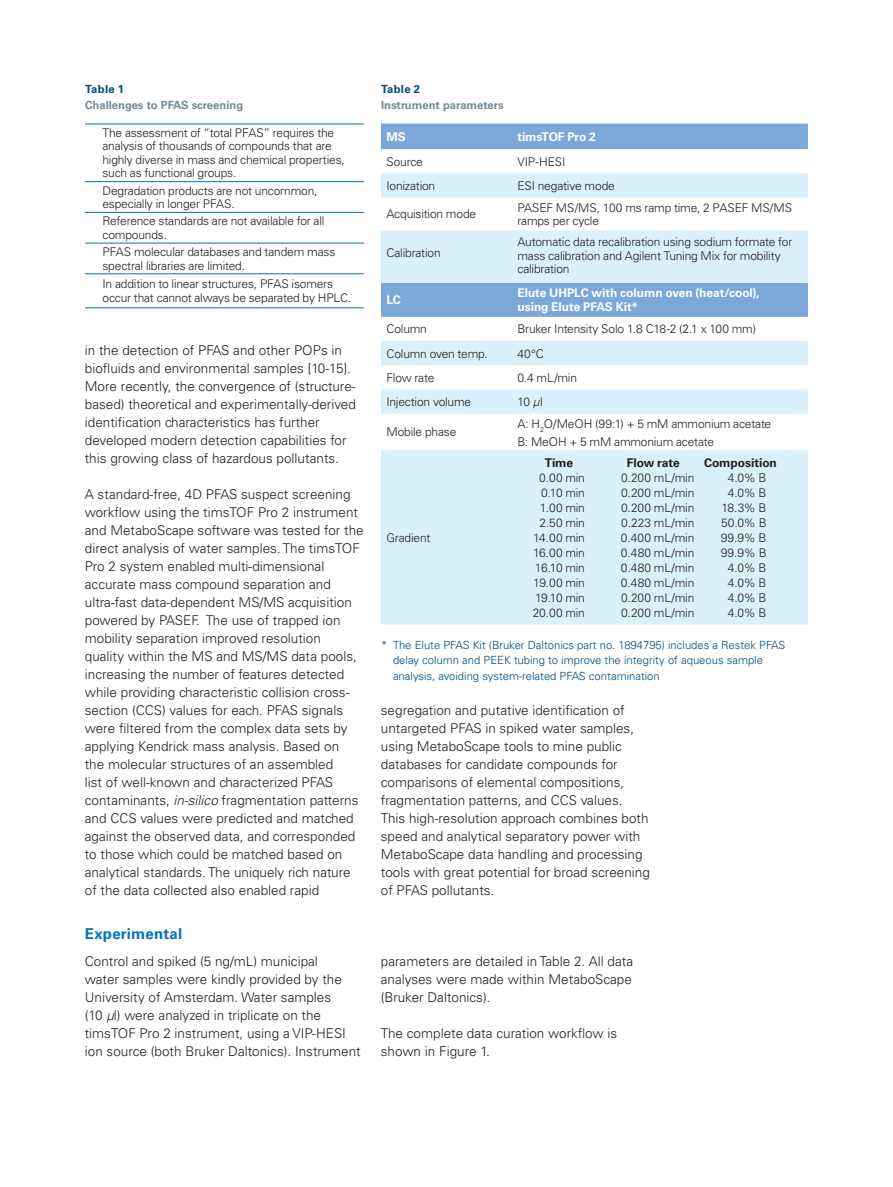
<style>
.page{position:relative;width:893px;height:1187px;background:#fff}
.page>*{position:absolute;margin:0;border:0;box-sizing:border-box;transform-origin:0 0}
.New_AN_Head3{font:700 15px "Univers LT Std";letter-spacing:.015em;color:#0072bc}
.t1{font:300 13.5px/18px "Univers LT Std";color:#231f20}
.Brochure_Table_Text{font:300 12px/13.5px "Univers LT Std";letter-spacing:-.015em;color:#231f20}
.Brochure_Table_Text-2{font:700 12px/14.4px "Univers LT Std";letter-spacing:-.005em;color:#fff}
.Brochure_Table_Text-3{font:700 12px "Univers LT Std";letter-spacing:-.005em;color:#231f20}
.t2{font:300 11.25px/15.8px "Univers LT Std";color:#004a7f}
.t3{font:700 11.25px "Univers LT Std";color:#738a95}
.Caption_Number{font:700 11.25px "Univers LT Std";letter-spacing:.025em;color:#004a7f}
.s1{font-style:italic}
</style>
<div class="page">
<hr style="left:85px;top:181px;width:279px;height:1px;background:#0072bc">
<hr style="left:85px;top:212px;width:279px;height:1px;background:#0072bc">
<hr style="left:85px;top:243px;width:279px;height:1px;background:#0072bc">
<hr style="left:85px;top:273px;width:279px;height:1px;background:#0072bc">
<hr style="left:85px;top:307px;width:279px;height:1px;background:#0072bc">
<hr style="left:85px;top:124px;width:279px;height:1px;background:#0072bc">
<div style="left:381px;top:123px;width:427px;height:26px;background:#7ca7d8"></div>
<svg style="left:381px;top:173px;width:427px;height:451px;fill:#d9f1fb"></svg>
<p class="Caption_Number" style="left:85px;top:83px;width:41px">Table 1</p>
<p class="t3" style="left:85px;top:98px;width:160px">Challenges to PFAS screening</p>
<p class="Brochure_Table_Text" style="left:102px;top:126px;width:244px">The assessment of “total PFAS” requires the analysis of thousands of compounds that are highly diverse in mass and chemical properties, such as functional groups.</p>
<p class="Brochure_Table_Text" style="left:102px;top:184px;width:217px">Degradation products are not uncommon, especially in longer PFAS.</p>
<p class="Brochure_Table_Text" style="left:102px;top:214px;width:224px">Reference standards are not available for all compounds.</p>
<p class="Brochure_Table_Text" style="left:102px;top:245px;width:234px">PFAS molecular databases and tandem mass spectral libraries are limited.</p>
<p class="Brochure_Table_Text" style="left:102px;top:277px;width:250px">In addition to linear structures, PFAS isomers occur that cannot always be separated by HPLC.</p>
<p class="t1" style="left:85px;top:341px;width:273px">in the detection of PFAS and other POPs in biofluids and environmental samples [10-15].<br>More recently, the convergence of (structure&shy;based) theoretical and experimentally-derived identification characteristics has further developed modern detection capabilities for this growing class of hazardous pollutants.</p>
<p class="t1" style="left:85px;top:485px;width:280px">A standard-free, 4D PFAS suspect screening workflow using the timsTOF Pro 2 instrument and MetaboScape software was tested for the direct analysis of water samples. The timsTOF Pro 2 system enabled multi-dimensional accurate mass compound separation and ultra-fast data-dependent MS/MS acquisition powered by PASEF. The use of trapped ion mobility separation improved resolution<br>quality within the MS and MS/MS data pools, increasing the number of features detected while providing characteristic collision cross&shy;section (CCS) values for each. PFAS signals were filtered from the complex data sets by applying Kendrick mass analysis. Based on<br>the molecular structures of an assembled<br>list of well-known and characterized PFAS contaminants, <span class="s1">in-silico</span> fragmentation patterns and CCS values were predicted and matched against the observed data, and corresponded to those which could be matched based on analytical standards. The uniquely rich nature of the data collected also enabled rapid</p>
<p class="Caption_Number" style="left:381px;top:83px;width:41px">Table 2</p>
<p class="t3" style="left:381px;top:98px;width:124px">Instrument parameters</p>
<p class="Brochure_Table_Text-2" style="left:386px;top:129px;width:21px">MS</p>
<p class="Brochure_Table_Text-2" style="left:517px;top:129px;width:80px">timsTOF Pro 2</p>
<p class="Brochure_Table_Text" style="left:386px;top:154px;width:38px">Source</p>
<p class="Brochure_Table_Text" style="left:517px;top:154px;width:50px">VIP-HESI</p>
<p class="Brochure_Table_Text" style="left:386px;top:179px;width:50px">Ionization</p>
<p class="Brochure_Table_Text" style="left:517px;top:179px;width:99px">ESI negative mode</p>
<p class="Brochure_Table_Text" style="left:386px;top:207px;width:91px">Acquisition mode</p>
<p class="Brochure_Table_Text" style="left:517px;top:201px;width:276px">PASEF MS/MS, 100 ms ramp time, 2 PASEF MS/MS ramps per cycle</p>
<p class="Brochure_Table_Text" style="left:386px;top:246px;width:56px">Calibration</p>
<p class="Brochure_Table_Text" style="left:517px;top:235px;width:276px">Automatic data recalibration using sodium formate for mass calibration and Agilent Tuning Mix for mobility calibration</p>
<p class="Brochure_Table_Text-2" style="left:386px;top:293px;width:16px">LC</p>
<p class="Brochure_Table_Text-2" style="left:517px;top:286px;width:244px">Elute UHPLC with column oven (heat/cool), using Elute PFAS Kit*</p>
<p class="Brochure_Table_Text" style="left:386px;top:322px;width:42px">Column</p>
<p class="Brochure_Table_Text" style="left:517px;top:322px;width:240px">Bruker Intensity Solo 1.8 C18-2 (2.1 x 100 mm)</p>
<p class="Brochure_Table_Text" style="left:386px;top:346px;width:103px">Column oven temp.</p>
<p class="Brochure_Table_Text" style="left:517px;top:346px;width:28px">40°C</p>
<p class="Brochure_Table_Text" style="left:386px;top:371px;width:49px">Flow rate</p>
<p class="Brochure_Table_Text" style="left:517px;top:371px;width:61px">0.4 mL/min</p>
<p class="Brochure_Table_Text" style="left:386px;top:395px;width:86px">Injection volume</p>
<p class="Brochure_Table_Text" style="left:517px;top:395px;width:27px">10 <span class="s1">µ</span>l</p>
<p class="Brochure_Table_Text" style="left:386px;top:425px;width:71px">Mobile phase</p>
<p class="Brochure_Table_Text" style="left:517px;top:417px;width:255px">A: H<sub>2</sub>O/MeOH (99:1) + 5 mM ammonium acetate</p>
<p class="Brochure_Table_Text" style="left:517px;top:435px;width:198px">B: MeOH + 5 mM ammonium acetate</p>
<p class="Brochure_Table_Text" style="left:386px;top:530px;width:45px">Gradient</p>
<p class="Brochure_Table_Text-3" style="left:545px;top:455px;width:30px">Time</p>
<p class="Brochure_Table_Text-3" style="left:627px;top:455px;width:54px">Flow rate</p>
<p class="Brochure_Table_Text-3" style="left:704px;top:455px;width:74px">Composition</p>
<p class="Brochure_Table_Text" style="left:539px;top:470px;width:47px">0.00 min</p>
<p class="Brochure_Table_Text" style="left:621px;top:470px;width:75px">0.200 mL/min</p>
<p class="Brochure_Table_Text" style="left:728px;top:470px;width:40px">4.0% B</p>
<p class="Brochure_Table_Text" style="left:541px;top:485px;width:45px">0.10 min</p>
<p class="Brochure_Table_Text" style="left:621px;top:485px;width:75px">0.200 mL/min</p>
<p class="Brochure_Table_Text" style="left:728px;top:485px;width:40px">4.0% B</p>
<p class="Brochure_Table_Text" style="left:540px;top:500px;width:46px">1.00 min</p>
<p class="Brochure_Table_Text" style="left:621px;top:500px;width:75px">0.200 mL/min</p>
<p class="Brochure_Table_Text" style="left:721px;top:500px;width:47px">18.3% B</p>
<p class="Brochure_Table_Text" style="left:539px;top:515px;width:47px">2.50 min</p>
<p class="Brochure_Table_Text" style="left:621px;top:515px;width:75px">0.223 mL/min</p>
<p class="Brochure_Table_Text" style="left:721px;top:515px;width:47px">50.0% B</p>
<p class="Brochure_Table_Text" style="left:533px;top:530px;width:53px">14.00 min</p>
<p class="Brochure_Table_Text" style="left:621px;top:530px;width:75px">0.400 mL/min</p>
<p class="Brochure_Table_Text" style="left:721px;top:530px;width:47px">99.9% B</p>
<p class="Brochure_Table_Text" style="left:533px;top:545px;width:53px">16.00 min</p>
<p class="Brochure_Table_Text" style="left:621px;top:545px;width:75px">0.480 mL/min</p>
<p class="Brochure_Table_Text" style="left:721px;top:545px;width:47px">99.9% B</p>
<p class="Brochure_Table_Text" style="left:535px;top:560px;width:52px">16.10 min</p>
<p class="Brochure_Table_Text" style="left:621px;top:560px;width:75px">0.480 mL/min</p>
<p class="Brochure_Table_Text" style="left:728px;top:560px;width:40px">4.0% B</p>
<p class="Brochure_Table_Text" style="left:533px;top:575px;width:53px">19.00 min</p>
<p class="Brochure_Table_Text" style="left:621px;top:575px;width:75px">0.480 mL/min</p>
<p class="Brochure_Table_Text" style="left:728px;top:575px;width:40px">4.0% B</p>
<p class="Brochure_Table_Text" style="left:535px;top:590px;width:51px">19.10 min</p>
<p class="Brochure_Table_Text" style="left:621px;top:590px;width:75px">0.200 mL/min</p>
<p class="Brochure_Table_Text" style="left:728px;top:590px;width:40px">4.0% B</p>
<p class="Brochure_Table_Text" style="left:533px;top:605px;width:54px">20.00 min</p>
<p class="Brochure_Table_Text" style="left:621px;top:605px;width:75px">0.200 mL/min</p>
<p class="Brochure_Table_Text" style="left:728px;top:605px;width:40px">4.0% B</p>
<p class="t2" style="left:393px;top:636px;width:394px;text-indent:-12px">* The Elute PFAS Kit (Bruker Daltonics part no. 1894795) includes a Restek PFAS delay column and PEEK tubing to improve the integrity of aqueous sample analysis, avoiding system-related PFAS contamination</p>
<p class="t1" style="left:381px;top:701px;width:271px">segregation and putative identification of untargeted PFAS in spiked water samples, using MetaboScape tools to mine public databases for candidate compounds for comparisons of elemental compositions, fragmentation patterns, and CCS values.<br>This high-resolution approach combines both speed and analytical separatory power with MetaboScape data handling and processing tools with great potential for broad screening of PFAS pollutants.</p>
<p class="New_AN_Head3" style="left:85px;top:925px;width:99px">Experimental</p>
<p class="t1" style="left:85px;top:952px;width:277px">Control and spiked (5 ng/mL) municipal<br>water samples were kindly provided by the University of Amsterdam. Water samples<br>(10 <span class="s1">µ</span>l) were analyzed in triplicate on the timsTOF Pro 2 instrument, using a VIP-HESI ion source (both Bruker Daltonics). Instrument</p>
<p class="t1" style="left:381px;top:952px;width:254px;text-align:justify">parameters are detailed in Table 2. All data analyses were made within MetaboScape (Bruker Daltonics).</p>
<p class="t1" style="left:381px;top:1024px;width:238px">The complete data curation workflow is shown in Figure 1.</p>
</div>
